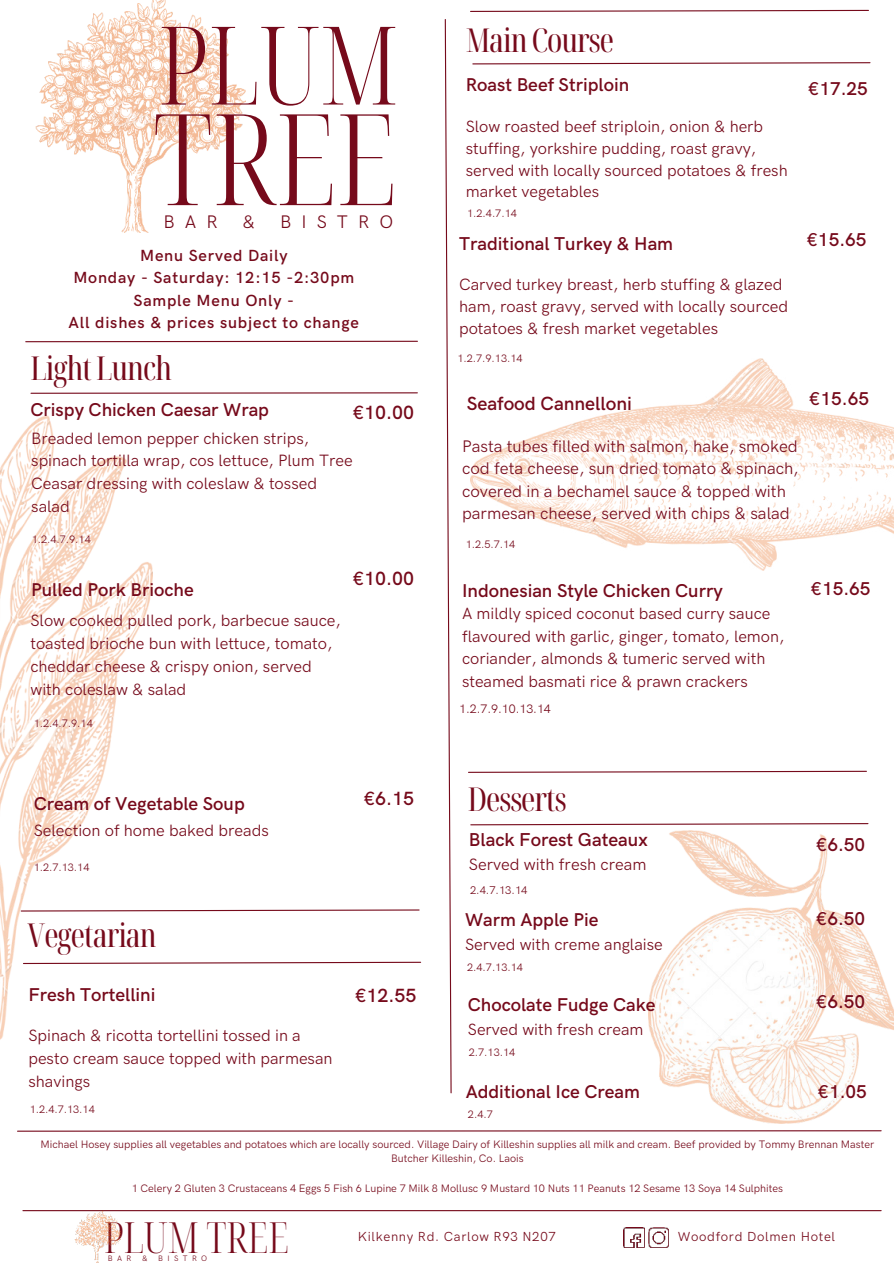
<style>
.page{position:relative;width:894px;height:1264px;background:#fff}
.page>*{position:absolute;margin:0;border:0;box-sizing:border-box;transform-origin:0 0}
.t1{font:300 extra-condensed 127.05px "Noto Serif Display";color:#760a1b}
.t2{font:300 extra-condensed 108.75px "Noto Serif Display";color:#760a1b}
.t3{font:300 extra-condensed 42.9px "Noto Serif Display";color:#760a1b}
.t4{font:extra-condensed 32.85px "Noto Serif Display";letter-spacing:-.03em;color:#760a1b}
.t5{font:600 19.2px "HK Grotesk Pro";color:#760a1b}
.t6{font:600 19.05px "HK Grotesk Pro";color:#760a1b}
.t7{font:600 18.75px "HK Grotesk Pro";color:#760a1b}
.t8{font:600 18.6px "HK Grotesk Pro";color:#760a1b}
.t9{font:18.3px "HK Grotesk Pro";letter-spacing:.55em;color:#760a1b}
.t10{font:16.8px/22.4px "HK Grotesk Pro";color:#760a1b}
.t11{font:16.5px/23px "HK Grotesk Pro";color:#760a1b}
.t12{font:16.35px/21.9px "HK Grotesk Pro";color:#760a1b}
.t13{font:600 16.2px/22.4px "HK Grotesk Pro";letter-spacing:.05em;color:#760a1b;text-align:center}
.t14{font:13.2px "HK Grotesk Pro";letter-spacing:.05em;color:#760a1b}
.t15{font:12.3px "HK Grotesk Pro";color:#760a1b}
.t16{font:11.25px "HK Grotesk Pro";color:#760a1b}
.t17{font:10.8px/14.7px "HK Grotesk Pro";color:#760a1b;text-align:center}
.t18{font:7.95px "HK Grotesk Pro";letter-spacing:.55em;color:#760a1b}
</style>
<div class="page">
<hr style="left:26px;top:341px;width:391px;height:1px;background:#760a1b">
<hr style="left:23px;top:1209px;width:857px;height:2px;background:#760a1b">
<img style="left:74px;top:1210px;width:46px;height:52px">
<img style="left:623px;top:1227px;width:21px;height:20px">
<img style="left:648px;top:1227px;width:20px;height:20px">
<img style="left:36px;top:0;width:209px;height:232px">
<svg style="left:468px;top:770px;width:399px;height:3px"></svg>
<svg style="left:470px;top:823px;width:398px;height:3px"></svg>
<svg style="left:444px;top:19px;width:8px;height:1074px"></svg>
<hr style="left:31px;top:392px;width:386px;height:2px;background:#760a1b">
<hr style="left:18px;top:1130px;width:862px;height:1px;background:#760a1b">
<img style="left:470px;top:359px;width:423px;height:211px">
<img style="left:0;top:415px;width:153px;height:625px">
<svg style="left:470px;top:9px;width:399px;height:3px"></svg>
<svg style="left:472px;top:62px;width:398px;height:3px"></svg>
<img style="left:648px;top:831px;width:245px;height:292px">
<svg style="left:20px;top:908px;width:400px;height:4px"></svg>
<svg style="left:22px;top:961px;width:399px;height:3px"></svg>
<h2 class="t2" style="left:158px;top:-9px;width:242px">PLUM</h2>
<h1 class="t1" style="left:153px;top:72px;width:245px">TREE</h1>
<p class="t9" style="left:163px;top:207px;width:56px">BAR</p>
<p class="t9" style="left:242px;top:207px;width:14px">&amp;</p>
<p class="t9" style="left:280px;top:207px;width:115px">BISTRO</p>
<p class="t13" style="left:69px;top:242px;width:292px">Menu Served Daily<br>Monday - Saturday: 12:15 -2:30pm<br>Sample Menu Only -<br>All dishes &amp; prices subject to change</p>
<h3 class="t4" style="left:30px;top:345px;width:143px">Light Lunch</h3>
<p class="t8" style="left:30px;top:394px;width:240px">Crispy Chicken Caesar Wrap</p>
<p class="t11" style="left:31px;top:425px;width:323px">Breaded lemon pepper chicken strips, spinach tortilla wrap, cos lettuce, Plum Tree<br>Ceasar dressing with coleslaw &amp; tossed salad</p>
<p class="t17" style="left:32px;top:531px;width:60px">1.2.4.7.9.14</p>
<p class="t5" style="left:352px;top:397px;width:64px">€10.00</p>
<p class="t8" style="left:31px;top:574px;width:164px">Pulled Pork Brioche</p>
<p class="t11" style="left:30px;top:607px;width:312px">Slow cooked pulled pork, barbecue sauce, toasted brioche bun with lettuce, tomato, cheddar cheese &amp; crispy onion, served with coleslaw &amp; salad</p>
<p class="t17" style="left:34px;top:715px;width:60px">1.2.4.7.9.14</p>
<p class="t5" style="left:352px;top:563px;width:64px">€10.00</p>
<p class="t8" style="left:34px;top:788px;width:212px">Cream of Vegetable Soup</p>
<p class="t11" style="left:34px;top:817px;width:236px">Selection of home baked breads</p>
<p class="t17" style="left:34px;top:859px;width:57px">1.2.7.13.14</p>
<h3 class="t4" style="left:28px;top:912px;width:131px">Vegetarian</h3>
<p class="t8" style="left:28px;top:979px;width:128px">Fresh Tortellini</p>
<p class="t11" style="left:28px;top:1021px;width:305px">Spinach &amp; ricotta tortellini tossed in a pesto cream sauce topped with parmesan shavings</p>
<p class="t17" style="left:30px;top:1100px;width:67px">1.2.4.7.13.14</p>
<p class="t5" style="left:363px;top:783px;width:53px">€6.15</p>
<p class="t5" style="left:354px;top:980px;width:64px">€12.55</p>
<h3 class="t4" style="left:465px;top:18px;width:150px">Main Course</h3>
<p class="t8" style="left:465px;top:70px;width:165px">Roast Beef Striploin</p>
<p class="t12" style="left:465px;top:114px;width:323px">Slow roasted beef striploin, onion &amp; herb stuffing, yorkshire pudding, roast gravy, served with locally sourced potatoes &amp; fresh market vegetables</p>
<p class="t17" style="left:467px;top:205px;width:51px">1.2.4.7.14</p>
<p class="t8" style="left:459px;top:228px;width:215px">Traditional Turkey &amp; Ham</p>
<p class="t12" style="left:459px;top:272px;width:330px">Carved turkey breast, herb stuffing &amp; glazed ham, roast gravy, served with locally sourced potatoes &amp; fresh market vegetables</p>
<p class="t17" style="left:457px;top:350px;width:67px">1.2.7.9.13.14</p>
<p class="t8" style="left:807px;top:74px;width:62px">€17.25</p>
<p class="t8" style="left:805px;top:225px;width:62px">€15.65</p>
<p class="t6" style="left:466px;top:389px;width:167px">Seafood Cannelloni</p>
<p class="t10" style="left:462px;top:433px;width:338px">Pasta tubes filled with salmon, hake, smoked cod feta cheese, sun dried tomato &amp; spinach, covered in a bechamel sauce &amp; topped with parmesan cheese, served with chips &amp; salad</p>
<p class="t17" style="left:465px;top:536px;width:51px">1.2.5.7.14</p>
<p class="t8" style="left:808px;top:384px;width:62px">€15.65</p>
<p class="t8" style="left:462px;top:575px;width:262px">Indonesian Style Chicken Curry</p>
<p class="t12" style="left:462px;top:600px;width:323px;line-height:22.5px">A mildly spiced coconut based curry sauce flavoured with garlic, ginger, tomato, lemon, coriander, almonds &amp; tumeric served with steamed basmati rice &amp; prawn crackers</p>
<p class="t15" style="left:459px;top:699px;width:93px">1.2.7.9.10.13.14</p>
<p class="t8" style="left:809px;top:574px;width:62px">€15.65</p>
<h3 class="t4" style="left:468px;top:776px;width:100px">Desserts</h3>
<p class="t7" style="left:468px;top:825px;width:180px">Black Forest Gateaux</p>
<p class="t11" style="left:468px;top:851px;width:179px">Served with fresh cream</p>
<p class="t16" style="left:470px;top:881px;width:59px">2.4.7.13.14</p>
<p class="t8" style="left:465px;top:904px;width:135px">Warm Apple Pie</p>
<p class="t12" style="left:465px;top:931px;width:199px">Served with creme anglaise</p>
<p class="t17" style="left:467px;top:959px;width:57px">2.4.7.13.14</p>
<p class="t8" style="left:467px;top:989px;width:189px">Chocolate Fudge Cake</p>
<p class="t12" style="left:467px;top:1016px;width:177px">Served with fresh cream</p>
<p class="t17" style="left:468px;top:1044px;width:48px">2.7.13.14</p>
<p class="t8" style="left:465px;top:1077px;width:176px">Additional Ice Cream</p>
<p class="t17" style="left:468px;top:1105px;width:26px">2.4.7</p>
<p class="t8" style="left:815px;top:829px;width:51px">€6.50</p>
<p class="t8" style="left:815px;top:903px;width:51px">€6.50</p>
<p class="t8" style="left:815px;top:987px;width:51px">€6.50</p>
<p class="t8" style="left:817px;top:1076px;width:51px">€1.05</p>
<p class="t17" style="left:41px;top:1135px;width:835px">Michael Hosey supplies all vegetables and potatoes which are locally sourced. Village Dairy of Killeshin supplies all milk and cream. Beef provided by Tommy Brennan Master<br>Butcher Killeshin, Co. Laois</p>
<p class="t17" style="left:132px;top:1179px;width:652px">1 Celery 2 Gluten 3 Crustaceans 4 Eggs 5 Fish 6 Lupine 7 Milk 8 Mollusc 9 Mustard 10 Nuts 11 Peanuts 12 Sesame 13 Soya 14 Sulphites</p>
<h3 class="t3" style="left:104px;top:1207px;width:186px">PLUM TREE</h3>
<p class="t14" style="left:677px;top:1225px;width:159px">Woodford Dolmen Hotel</p>
<p class="t14" style="left:357px;top:1225px;width:199px">Kilkenny Rd. Carlow R93 N207</p>
<p class="t18" style="left:108px;top:1251px;width:25px">BAR</p>
<p class="t18" style="left:142px;top:1251px;width:7px">&amp;</p>
<p class="t18" style="left:158px;top:1251px;width:51px">BISTRO</p>
</div>
